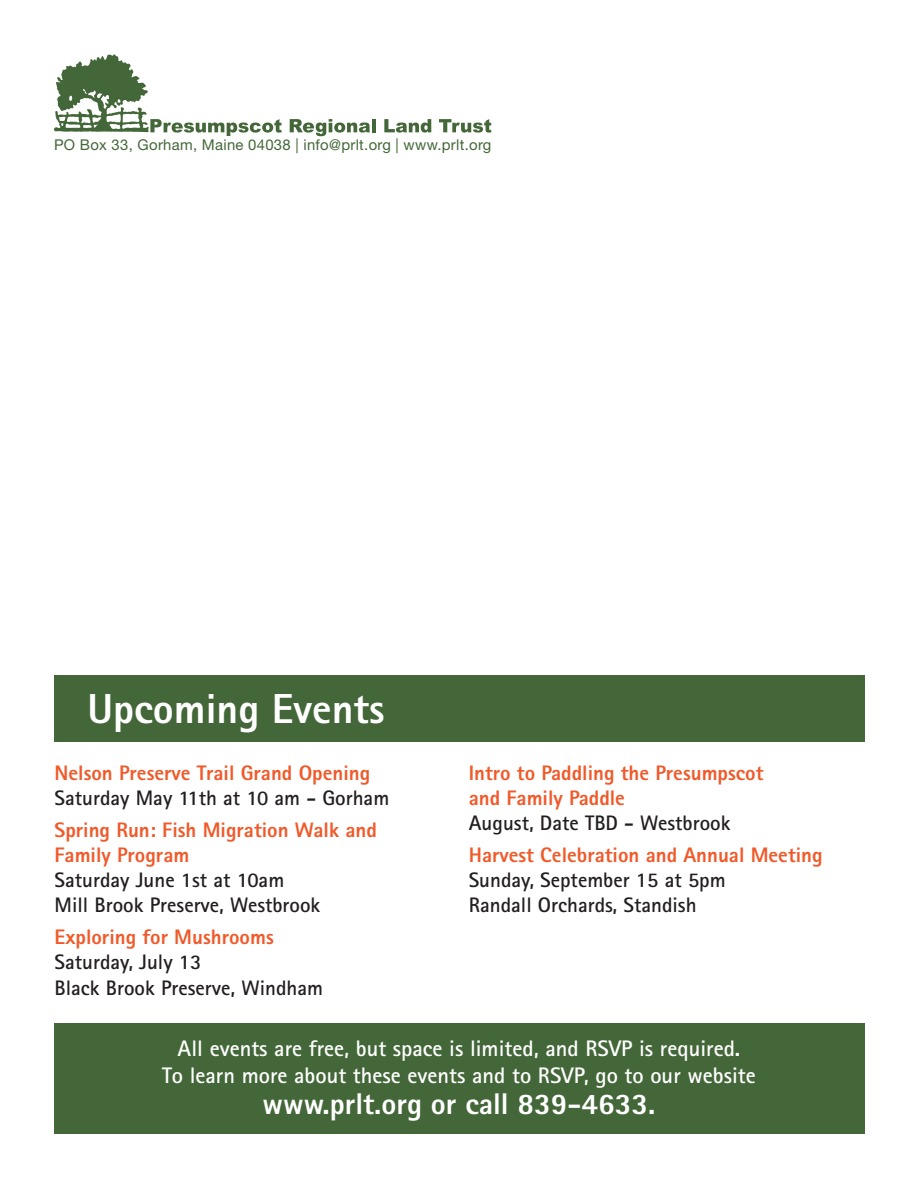
<style>
.page{position:relative;width:918px;height:1188px;background:#fff}
.page>*{position:absolute;margin:0;border:0;box-sizing:border-box;transform-origin:0 0}
.t1{font:800 42px "Rotis Sans Serif Std";color:#fff}
.t2{font:800 30px "Rotis Sans Serif Std";color:#fff}
.t3{font:700 22.5px "Rotis Sans Serif Std";color:#fff}
.t4{font:700 21px "Rotis Sans Serif Std";color:#231f20}
.t5{font:800 21px/25.2px "Rotis Sans Serif Std";color:#f15929}
.t6{font:14.85px "Helvetica Neue LT Std";letter-spacing:.02em;color:#436738}
</style>
<div class="page">
<svg style="left:290px;top:119px;width:80px;height:17px"></svg>
<hr style="left:372px;top:119px;width:4px;height:13px;background:#436738">
<svg style="left:384px;top:119px;width:47px;height:14px"></svg>
<svg style="left:439px;top:119px;width:52px;height:14px"></svg>
<svg style="left:54px;top:54px;width:228px;height:82px"></svg>
<div style="left:55px;top:675px;width:810px;height:67px;background:#436738"></div>
<div style="left:55px;top:1023px;width:810px;height:111px;background:#436738"></div>
<p class="t6" style="left:54px;top:136px;width:439px">PO Box 33, Gorham, Maine 04038 | info@prlt.org | www.prlt.org</p>
<p class="t1" style="left:87px;top:682px;width:299px">Upcoming Events</p>
<p class="t5" style="left:55px;top:760px;width:317px">Nelson Preserve Trail Grand Opening</p>
<p class="t4" style="left:55px;top:784px;width:336px">Saturday May 11th at 10 am - Gorham</p>
<p class="t5" style="left:55px;top:817px;width:324px">Spring Run: Fish Migration Walk and<br>Family Program</p>
<p class="t4" style="left:55px;top:867px;width:231px">Saturday June 1st at 10am</p>
<p class="t4" style="left:55px;top:892px;width:267px">Mill Brook Preserve, Westbrook</p>
<p class="t5" style="left:55px;top:924px;width:221px">Exploring for Mushrooms</p>
<p class="t4" style="left:55px;top:949px;width:148px">Saturday, July 13</p>
<p class="t4" style="left:55px;top:974px;width:270px">Black Brook Preserve, Windham</p>
<p class="t5" style="left:469px;top:760px;width:296px">Intro to Paddling the Presumpscot and Family Paddle</p>
<p class="t4" style="left:469px;top:810px;width:263px">August, Date TBD - Westbrook</p>
<p class="t5" style="left:469px;top:842px;width:355px">Harvest Celebration and Annual Meeting</p>
<p class="t4" style="left:469px;top:867px;width:258px">Sunday, September 15 at 5pm</p>
<p class="t4" style="left:469px;top:892px;width:229px">Randall Orchards, Standish</p>
<p class="t3" style="left:178px;top:1034px;width:564px">All events are free, but space is limited, and RSVP is required.</p>
<p class="t3" style="left:162px;top:1061px;width:595px">To learn more about these events and to RSVP, go to our website</p>
<p class="t2" style="left:263px;top:1085px;width:394px">www.prlt.org or call 839-4633.</p>
</div>
